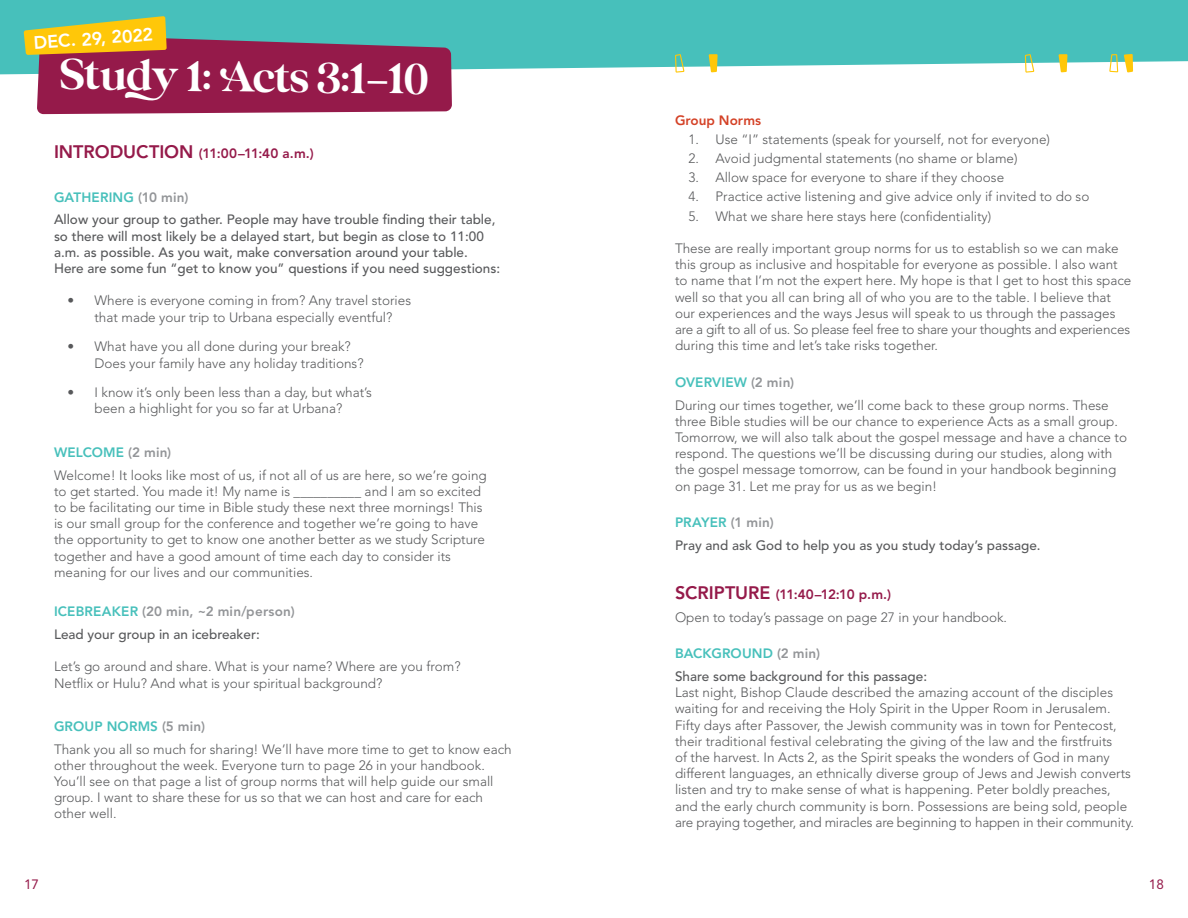
<style>
.page{position:relative;width:1188px;height:918px;background:#fff}
.page>*{position:absolute;margin:0;border:0;box-sizing:border-box;transform-origin:0 0}
.section_title{font:45px "Bigola Display";color:#fff}
.subhead{font:800 18px "Avenir LT Std";color:#fff}
.body_text{font:300 13.5px/16.2px "Avenir LT Std";color:#58595b}
.body_text-2{font:500 13.5px/16.2px "Avenir LT Std";color:#58595b}
.tertiary_header{font:800 13.5px "Avenir LT Std";letter-spacing:.01em;color:#47c0bb}
.subhead-2{font:800 13.5px "Avenir LT Std";letter-spacing:-.05em;color:#951a4a}
.body_text-3{font:800 13.5px "Avenir LT Std";letter-spacing:.015em;color:#939598}
.body_text-4{font:800 13.5px "Avenir LT Std";color:#d44227}
.t1{font:13.5px "Avenir LT Std";color:#951a4a}
.s1{font-size:18px}
.s2{color:#939598}
.s3{color:#47c0bb}
</style>
<div class="page">
<svg style="left:0;top:0;width:1188px;height:74px;fill:#47c0bb"></svg>
<svg style="left:24px;top:16px;width:428px;height:98px"></svg>
<svg style="left:709px;top:54px;width:9px;height:18px"></svg>
<svg style="left:675px;top:54px;width:10px;height:19px"></svg>
<svg style="left:1059px;top:54px;width:8px;height:18px"></svg>
<svg style="left:1025px;top:54px;width:9px;height:19px"></svg>
<svg style="left:1124px;top:54px;width:9px;height:19px"></svg>
<svg style="left:1109px;top:54px;width:9px;height:18px"></svg>
<p class="subhead" style="left:33px;top:32px;width:121px;rotate:-4deg">DEC. 29, 2022</p>
<p class="section_title" style="left:61px;top:48px;width:370px;rotate:1deg">Study 1: Acts 3:1–10</p>
<p class="subhead-2" style="left:54px;top:146px;width:261px"><span class="s1">INTRODUCTION</span> (11:00–11:40 a.m.)</p>
<p class="tertiary_header" style="left:54px;top:189px;width:136px">GATHERING <span class="s2">(10 min)</span></p>
<p class="body_text-2" style="left:54px;top:212px;width:448px">Allow your group to gather. People may have trouble finding their table, so there will most likely be a delayed start, but begin as close to 11:00 a.m. as possible. As you wait, make conversation around your table.<br>Here are some fun “get to know you” questions if you need suggestions:</p>
<p class="body_text" style="left:94px;top:293px;width:318px;text-indent:-27px">• Where is everyone coming in from? Any travel stories that made your trip to Urbana especially eventful?</p>
<p class="body_text" style="left:94px;top:339px;width:271px;text-indent:-27px">• What have you all done during your break?<br>Does your family have any holiday traditions?</p>
<p class="body_text" style="left:68px;top:385px;width:306px;text-align:center">• I know it’s only been less than a day, but what’s been a highlight for you so far at Urbana?</p>
<p class="tertiary_header" style="left:54px;top:444px;width:119px">WELCOME <span class="s2">(2 min)</span></p>
<p class="body_text" style="left:54px;top:467px;width:434px">Welcome! It looks like most of us, if not all of us are here, so we’re going to get started. You made it! My name is __________ and I am so excited to be facilitating our time in Bible study these next three mornings! This is our small group for the conference and together we’re going to have the opportunity to get to know one another better as we study Scripture together and have a good amount of time each day to consider its meaning for our lives and our communities.</p>
<p class="body_text-3" style="left:54px;top:603px;width:242px"><span class="s3">ICEBREAKER</span> (20 min, ~2 min/person)</p>
<p class="body_text-2" style="left:54px;top:626px;width:207px">Lead your group in an icebreaker:</p>
<p class="body_text" style="left:54px;top:659px;width:408px">Let’s go around and share. What is your name? Where are you from?<br>Netflix or Hulu? And what is your spiritual background?</p>
<p class="tertiary_header" style="left:54px;top:718px;width:153px">GROUP NORMS <span class="s2">(5 min)</span></p>
<p class="body_text" style="left:54px;top:741px;width:459px">Thank you all so much for sharing! We’ll have more time to get to know each other throughout the week. Everyone turn to page 26 in your handbook.<br>You’ll see on that page a list of group norms that will help guide our small group. I want to share these for us so that we can host and care for each other well.</p>
<p class="body_text-4" style="left:675px;top:112px;width:88px">Group Norms</p>
<p class="body_text" style="left:688px;top:131px;width:363px">1. Use “I” statements (speak for yourself, not for everyone)</p>
<p class="body_text" style="left:688px;top:150px;width:331px">2. Avoid judgmental statements (no shame or blame)</p>
<p class="body_text" style="left:688px;top:170px;width:317px">3. Allow space for everyone to share if they choose</p>
<p class="body_text" style="left:688px;top:189px;width:402px">4. Practice active listening and give advice only if invited to do so</p>
<p class="body_text" style="left:688px;top:208px;width:304px">5. What we share here stays here (confidentiality)</p>
<p class="body_text" style="left:675px;top:240px;width:458px">These are really important group norms for us to establish so we can make this group as inclusive and hospitable for everyone as possible. I also want to name that I’m not the expert here. My hope is that I get to host this space well so that you all can bring all of who you are to the table. I believe that our experiences and the ways Jesus will speak to us through the passages are a gift to all of us. So please feel free to share your thoughts and experiences during this time and let’s take risks together.</p>
<p class="tertiary_header" style="left:675px;top:374px;width:121px">OVERVIEW <span class="s2">(2 min)</span></p>
<p class="body_text" style="left:675px;top:397px;width:454px">During our times together, we’ll come back to these group norms. These three Bible studies will be our chance to experience Acts as a small group.<br>Tomorrow, we will also talk about the gospel message and have a chance to respond. The questions we’ll be discussing during our studies, along with the gospel message tomorrow, can be found in your handbook beginning on page 31. Let me pray for us as we begin!</p>
<p class="tertiary_header" style="left:675px;top:514px;width:100px">PRAYER <span class="s2">(1 min)</span></p>
<p class="body_text-2" style="left:675px;top:538px;width:367px">Pray and ask God to help you as you study today’s passage.</p>
<p class="subhead-2" style="left:675px;top:586px;width:218px"><span class="s1">SCRIPTURE</span> (11:40–12:10 p.m.)</p>
<p class="body_text" style="left:675px;top:609px;width:334px">Open to today’s passage on page 27 in your handbook.</p>
<p class="tertiary_header" style="left:675px;top:645px;width:147px">BACKGROUND <span class="s2">(2 min)</span></p>
<p class="body_text-2" style="left:675px;top:669px;width:254px">Share some background for this passage:</p>
<p class="body_text" style="left:675px;top:685px;width:461px">Last night, Bishop Claude described the amazing account of the disciples waiting for and receiving the Holy Spirit in the Upper Room in Jerusalem.<br>Fifty days after Passover, the Jewish community was in town for Pentecost, their traditional festival celebrating the giving of the law and the firstfruits<br>of the harvest. In Acts 2, as the Spirit speaks the wonders of God in many different languages, an ethnically diverse group of Jews and Jewish converts listen and try to make sense of what is happening. Peter boldly preaches, and the early church community is born. Possessions are being sold, people are praying together, and miracles are beginning to happen in their community.</p>
<p class="t1" style="left:24px;top:877px;width:17px">17</p>
<p class="t1" style="left:1149px;top:877px;width:17px">18</p>
</div>
